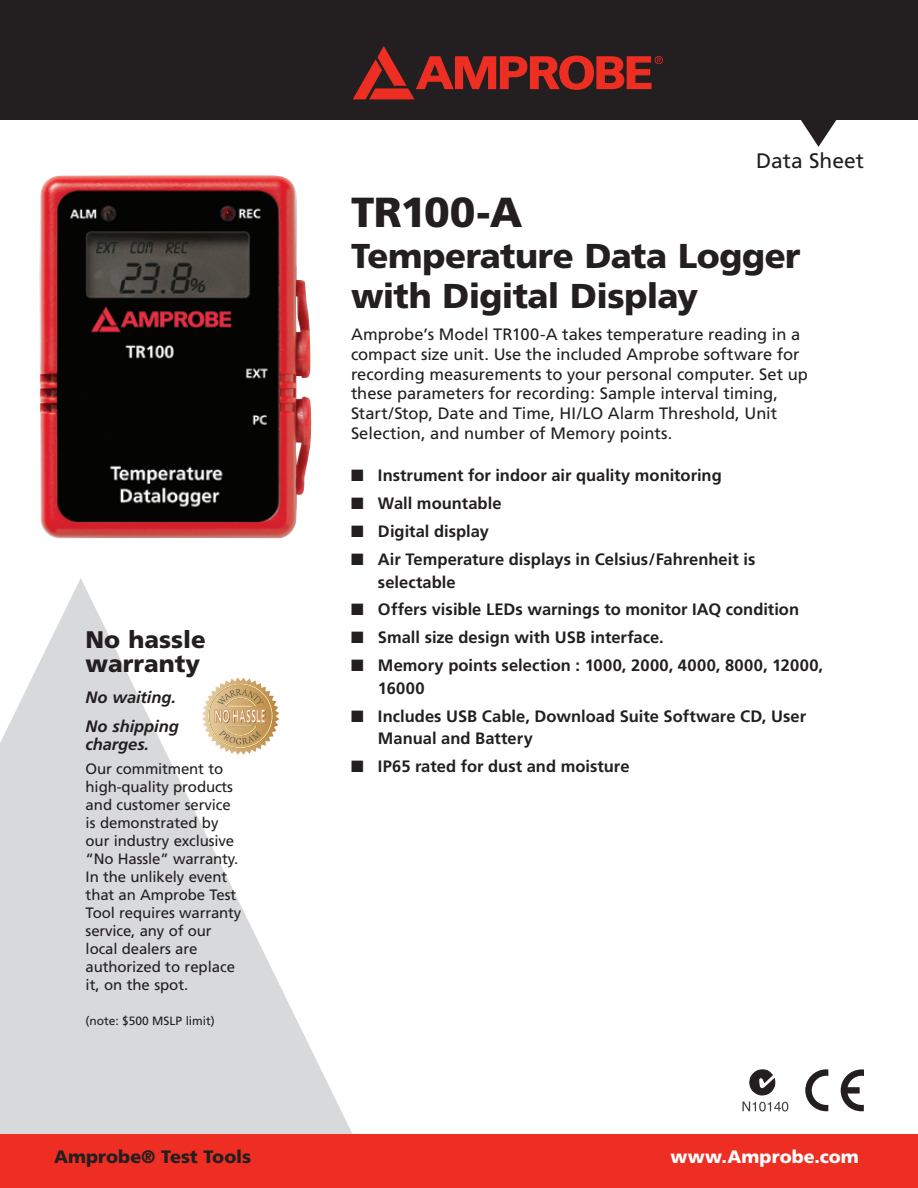
<style>
.page{position:relative;width:918px;height:1188px;background:#fff}
.page>*{position:absolute;margin:0;border:0;box-sizing:border-box;transform-origin:0 0}
.t1{font:900 42px "Frutiger";letter-spacing:-.025em;color:#231f20}
.t2{font:900 34.5px/40.5px "Frutiger";letter-spacing:-.015em;color:#231f20}
.t3{font:900 24px/24px "Frutiger";color:#231f20}
.t4{font:21px "Frutiger";color:#231f20}
.t5{font:900 18px "Frutiger";color:#231f20}
.t6{font:900 18px "Frutiger";letter-spacing:.005em;color:#fff}
.t7{font:700 16.5px/22.5px "Frutiger";color:#231f20}
.t8{font:16.5px/19.8px "Frutiger";color:#231f20}
.t9{font:italic 700 16.5px/28.5px "Frutiger";letter-spacing:-.005em;color:#231f20}
.t10{font:15px/18px "Frutiger";letter-spacing:-.01em;color:#231f20}
.t11{font:12px "Frutiger";letter-spacing:-.005em;color:#231f20}
</style>
<div class="page">
<svg style="left:0;top:578px;width:353px;height:556px;fill:#d8d9db"></svg>
<div style="left:0;top:0;width:918px;height:120px;background:#231f20"></div>
<div style="left:0;top:1134px;width:918px;height:54px;background:#ee2e22"></div>
<svg style="left:353px;top:46px;width:310px;height:53px"></svg>
<svg style="left:801px;top:120px;width:36px;height:27px"></svg>
<svg style="left:202px;top:678px;width:77px;height:77px"></svg>
<svg style="left:841px;top:1069px;width:23px;height:42px"></svg>
<svg style="left:805px;top:1069px;width:23px;height:42px"></svg>
<svg style="left:742px;top:1102px;width:46px;height:10px"></svg>
<svg style="left:749px;top:1069px;width:27px;height:27px"></svg>
<img style="left:39px;top:175px;width:273px;height:363px">
<h3 class="t3" style="left:86px;top:627px;width:122px">No hassle warranty</h3>
<p class="t9" style="left:86px;top:683px;width:95px">No waiting.<br>No shipping</p>
<p class="t9" style="left:86px;top:730px;width:65px">charges.</p>
<p class="t10" style="left:86px;top:760px;width:157px">Our commitment to high-quality products and customer service is demonstrated by our industry exclusive “No Hassle” warranty.<br>In the unlikely event that an Amprobe Test<br>Tool requires warranty service, any of our local dealers are authorized to replace it, on the spot.</p>
<p class="t11" style="left:86px;top:1014px;width:131px">(note: $500 MSLP limit)</p>
<p class="t4" style="left:756px;top:148px;width:109px">Data Sheet</p>
<h1 class="t1" style="left:351px;top:187px;width:173px">TR100-A</h1>
<h2 class="t2" style="left:351px;top:235px;width:451px">Temperature Data Logger with Digital Display</h2>
<p class="t8" style="left:351px;top:324px;width:459px">Amprobe’s Model TR100-A takes temperature reading in a compact size unit. Use the included Amprobe software for recording measurements to your personal computer. Set up these parameters for recording: Sample interval timing, Start/Stop, Date and Time, HI/LO Alarm Threshold, Unit Selection, and number of Memory points.</p>
<p class="t7" style="left:351px;top:464px;width:372px">■ Instrument for indoor air quality monitoring</p>
<p class="t7" style="left:351px;top:492px;width:152px">■ Wall mountable</p>
<p class="t7" style="left:351px;top:520px;width:139px">■ Digital display</p>
<p class="t7" style="left:378px;top:548px;width:379px;text-indent:-27px">■ Air Temperature displays in Celsius/Fahrenheit is selectable</p>
<p class="t7" style="left:351px;top:598px;width:450px">■ Offers visible LEDs warnings to monitor IAQ condition</p>
<p class="t7" style="left:351px;top:626px;width:314px">■ Small size design with USB interface.</p>
<p class="t7" style="left:378px;top:654px;width:447px;text-indent:-27px">■ Memory points selection : 1000, 2000, 4000, 8000, 12000,<br>16000</p>
<p class="t7" style="left:378px;top:705px;width:430px;text-indent:-27px">■ Includes USB Cable, Download Suite Software CD, User<br>Manual and Battery</p>
<p class="t7" style="left:351px;top:755px;width:280px">■ IP65 rated for dust and moisture</p>
<p class="t5" style="left:54px;top:1146px;width:199px">Amprobe® Test Tools</p>
<p class="t6" style="left:670px;top:1146px;width:190px">www.Amprobe.com</p>
</div>
